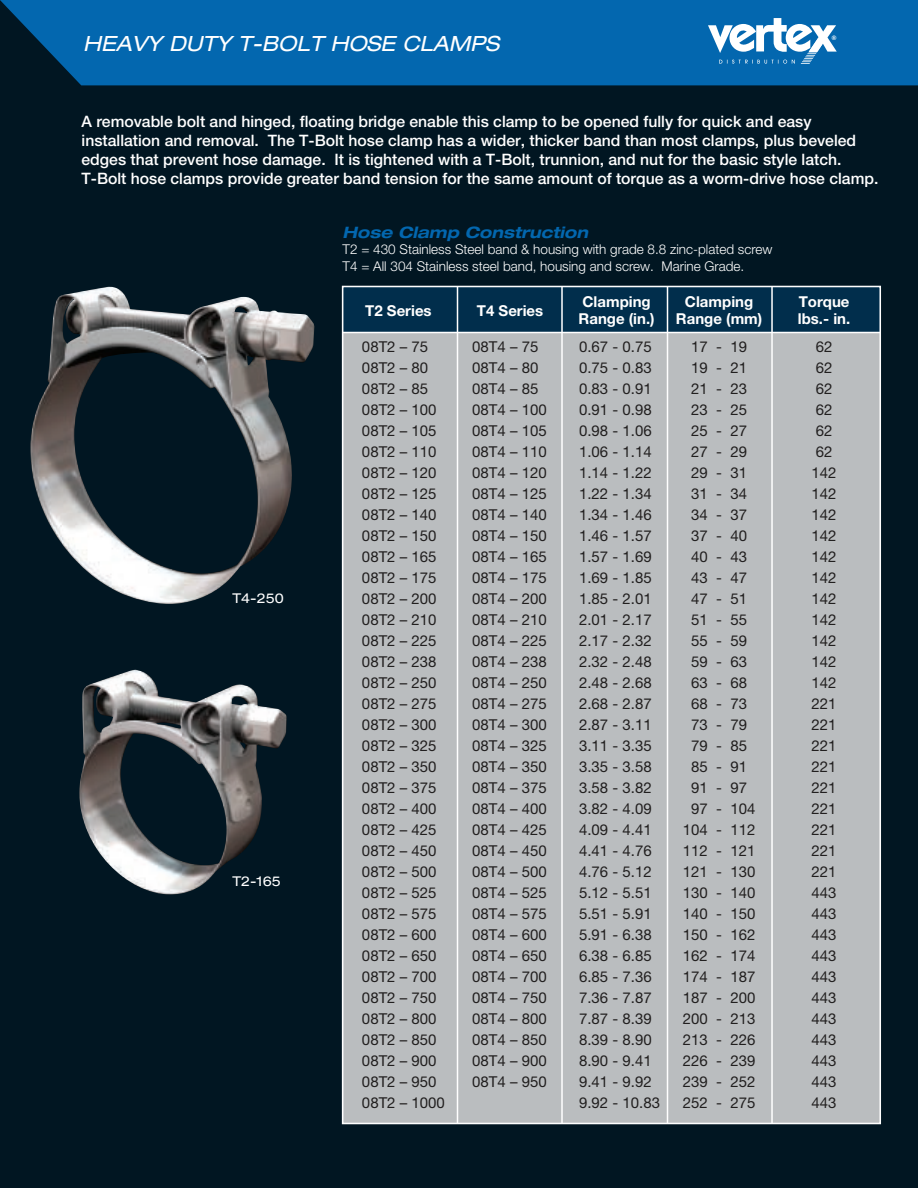
<style>
.page{position:relative;width:918px;height:1188px;background:#011622}
.page>*{position:absolute;margin:0;border:0;box-sizing:border-box;transform-origin:0 0}
.t1{font:italic expanded 21px "Helvetica Neue";color:#fff}
.t2{font:500 15.75px/18.9px "Helvetica Neue";color:#fff}
.t3{font:italic 700 expanded 15.75px "Helvetica Neue";color:#0367af}
.t4{font:15px/21px "Helvetica Neue";color:#211f1f}
.t5{font:700 15px/16.5px "Helvetica Neue";color:#fff}
.t6{font:300 13.5px/16.2px "Helvetica Neue";color:#fff}
.t7{font:expanded 13.5px "Helvetica Neue";color:#fff}
.t8{font:700 6.15px "Helvetica";color:#fff}
</style>
<div class="page">
<div style="left:0;top:0;width:918px;height:85px;background:#0367af"></div>
<svg style="left:708px;top:18px;width:129px;height:46px;background:#65a2ce"></svg>
<svg style="left:341px;top:285px;width:540px;height:840px;background:#b1b6b9"></svg>
<img style="left:30px;top:286px;width:284px;height:318px">
<img style="left:79px;top:670px;width:208px;height:224px">
<h1 class="t1" style="left:83px;top:31px;width:418px">HEAVY DUTY T-BOLT HOSE CLAMPS</h1>
<p class="t8" style="left:832px;top:32px;width:6px">®</p>
<p class="t2" style="left:82px;top:112px;width:798px">A removable bolt and hinged, floating bridge enable this clamp to be opened fully for quick and easy installation and removal. The T-Bolt hose clamp has a wider, thicker band than most clamps, plus beveled edges that prevent hose damage. It is tightened with a T-Bolt, trunnion, and nut for the basic style latch.<br>T-Bolt hose clamps provide greater band tension for the same amount of torque as a worm-drive hose clamp.</p>
<p class="t3" style="left:343px;top:223px;width:247px">Hose Clamp Construction</p>
<p class="t6" style="left:343px;top:241px;width:431px">T2 = 430 Stainless Steel band &amp; housing with grade 8.8 zinc-plated screw<br>T4 = All 304 Stainless steel band, housing and screw. Marine Grade.</p>
<p class="t7" style="left:233px;top:590px;width:53px">T4-250</p>
<p class="t7" style="left:233px;top:873px;width:50px">T2-165</p>
<p class="t5" style="left:365px;top:302px;width:68px">T2 Series</p>
<p class="t5" style="left:477px;top:302px;width:68px">T4 Series</p>
<p class="t5" style="left:579px;top:293px;width:78px">Clamping<br>Range (in.)</p>
<p class="t5" style="left:676px;top:293px;width:88px;text-align:center">Clamping<br>Range (mm)</p>
<p class="t5" style="left:798px;top:293px;width:54px">Torque lbs.- in.</p>
<p class="t4" style="left:362px;top:336px;width:84px">08T2 – 75<br>08T2 – 80<br>08T2 – 85<br>08T2 – 100<br>08T2 – 105<br>08T2 – 110<br>08T2 – 120<br>08T2 – 125<br>08T2 – 140<br>08T2 – 150<br>08T2 – 165<br>08T2 – 175<br>08T2 – 200<br>08T2 – 210<br>08T2 – 225<br>08T2 – 238<br>08T2 – 250<br>08T2 – 275<br>08T2 – 300<br>08T2 – 325<br>08T2 – 350<br>08T2 – 375<br>08T2 – 400<br>08T2 – 425<br>08T2 – 450<br>08T2 – 500<br>08T2 – 525<br>08T2 – 575<br>08T2 – 600<br>08T2 – 650<br>08T2 – 700<br>08T2 – 750<br>08T2 – 800<br>08T2 – 850<br>08T2 – 900<br>08T2 – 950<br>08T2 – 1000</p>
<p class="t4" style="left:472px;top:336px;width:76px">08T4 – 75<br>08T4 – 80<br>08T4 – 85<br>08T4 – 100<br>08T4 – 105<br>08T4 – 110<br>08T4 – 120<br>08T4 – 125<br>08T4 – 140<br>08T4 – 150<br>08T4 – 165<br>08T4 – 175<br>08T4 – 200<br>08T4 – 210<br>08T4 – 225<br>08T4 – 238<br>08T4 – 250<br>08T4 – 275<br>08T4 – 300<br>08T4 – 325<br>08T4 – 350<br>08T4 – 375<br>08T4 – 400<br>08T4 – 425<br>08T4 – 450<br>08T4 – 500<br>08T4 – 525<br>08T4 – 575<br>08T4 – 600<br>08T4 – 650<br>08T4 – 700<br>08T4 – 750<br>08T4 – 800<br>08T4 – 850<br>08T4 – 900<br>08T4 – 950</p>
<p class="t4" style="left:579px;top:336px;width:82px">0.67 - 0.75<br>0.75 - 0.83<br>0.83 - 0.91<br>0.91 - 0.98<br>0.98 - 1.06<br>1.06 - 1.14<br>1.14 - 1.22<br>1.22 - 1.34<br>1.34 - 1.46<br>1.46 - 1.57<br>1.57 - 1.69<br>1.69 - 1.85<br>1.85 - 2.01<br>2.01 - 2.17<br>2.17 - 2.32<br>2.32 - 2.48<br>2.48 - 2.68<br>2.68 - 2.87<br>2.87 - 3.11<br>3.11 - 3.35<br>3.35 - 3.58<br>3.58 - 3.82<br>3.82 - 4.09<br>4.09 - 4.41<br>4.41 - 4.76<br>4.76 - 5.12<br>5.12 - 5.51<br>5.51 - 5.91<br>5.91 - 6.38<br>6.38 - 6.85<br>6.85 - 7.36<br>7.36 - 7.87<br>7.87 - 8.39<br>8.39 - 8.90<br>8.90 - 9.41<br>9.41 - 9.92<br>9.92 - 10.83</p>
<p class="t4" style="left:683px;top:336px;width:74px;text-align:center">17 - 19<br>19 - 21<br>21 - 23<br>23 - 25<br>25 - 27<br>27 - 29<br>29 - 31<br>31 - 34<br>34 - 37<br>37 - 40<br>40 - 43<br>43 - 47<br>47 - 51<br>51 - 55<br>55 - 59<br>59 - 63<br>63 - 68<br>68 - 73<br>73 - 79<br>79 - 85<br>85 - 91<br>91 - 97<br>97 - 104<br>104 - 112<br>112 - 121<br>121 - 130<br>130 - 140<br>140 - 150<br>150 - 162<br>162 - 174<br>174 - 187<br>187 - 200<br>200 - 213<br>213 - 226<br>226 - 239<br>239 - 252<br>252 - 275</p>
<p class="t4" style="left:812px;top:336px;width:27px">62<br>62<br>62<br>62<br>62<br>62<br>142<br>142<br>142<br>142<br>142<br>142<br>142<br>142<br>142<br>142<br>142<br>221<br>221<br>221<br>221<br>221<br>221<br>221<br>221<br>221<br>443<br>443<br>443<br>443<br>443<br>443<br>443<br>443<br>443<br>443<br>443</p>
</div>
